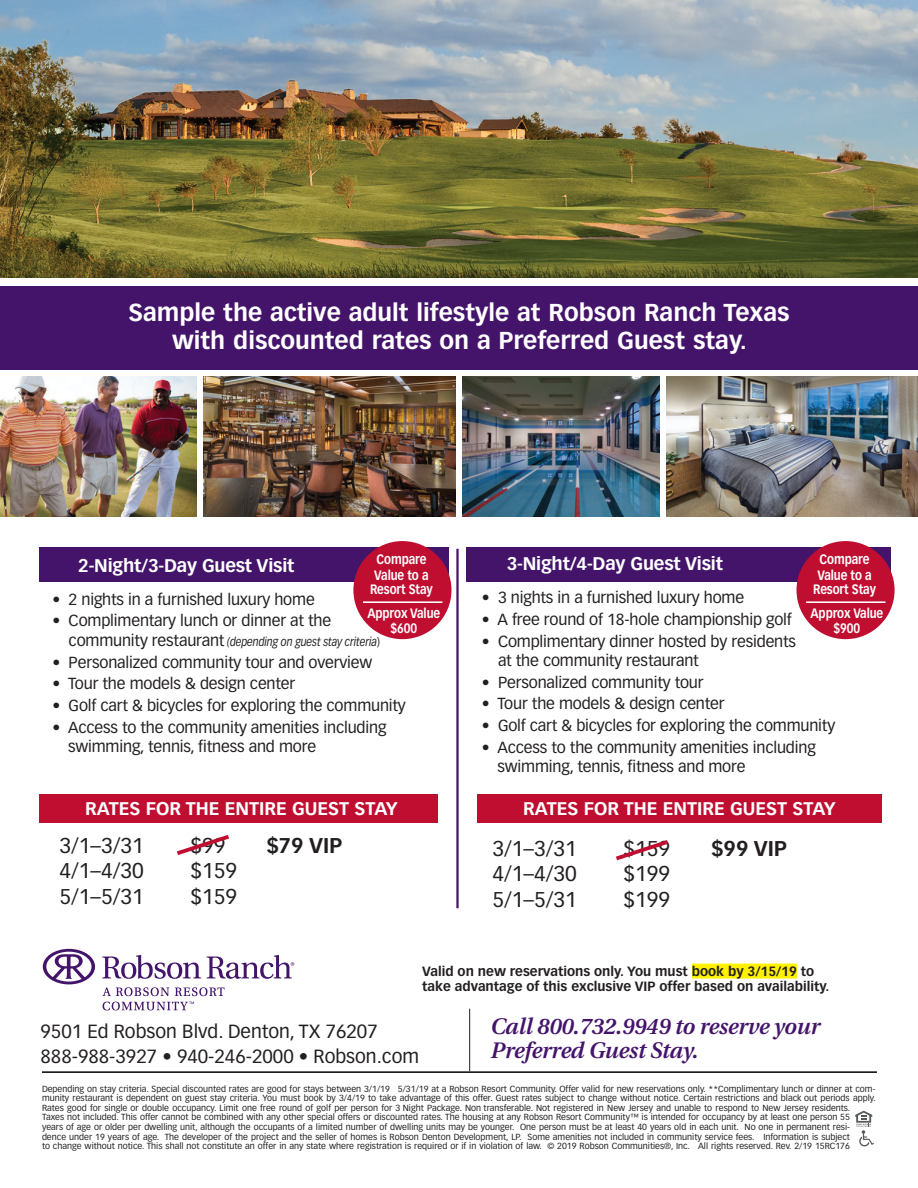
<style>
.page{position:relative;width:918px;height:1188px;background:#fff}
.page>*{position:absolute;margin:0;border:0;box-sizing:border-box;transform-origin:0 0}
.t1{font:700 24px/28.5px "Vectora LH";color:#fff;text-align:center}
.t2{font:italic 600 22.5px/24.3px "Utopia";letter-spacing:-.01em;color:#44146b}
.t3{font:21px "Vectora LH";color:#231f20}
.t4{font:700 21px "Vectora LH";color:#231f20}
.t5{font:18.75px/25.5px "Vectora LT Std";color:#231f20}
.t6{font:700 18px "Vectora LH";letter-spacing:-.005em;color:#fff}
.t7{font:15.75px/19.5px "Vectora LH";letter-spacing:-.01em;color:#231f20}
.t8{font:700 13.35px/16.5px "Vectora LH";letter-spacing:-.01em;color:#fff;scale:.85 1}
.t9{font:700 13.2px/15.9px "Vectora LH";color:#231f20}
.t10{font:italic 12px "Vectora LH";letter-spacing:-.01em;color:#231f20;scale:.86 1}
.t11{font:8.7px/9.6px "Vectora LH";color:#231f20}
.s1{font-style:normal;font-size:15.75px}
.s2{font-style:normal}
</style>
<div class="page">
<svg style="left:102px;top:955px;width:99px;height:24px"></svg>
<svg style="left:43px;top:949px;width:52px;height:35px"></svg>
<svg style="left:103px;top:987px;width:66px;height:9px"></svg>
<svg style="left:175px;top:987px;width:50px;height:9px"></svg>
<svg style="left:207px;top:955px;width:87px;height:24px"></svg>
<svg style="left:103px;top:1002px;width:91px;height:8px"></svg>
<img style="left:0;top:377px;width:196px;height:139px">
<img style="left:204px;top:377px;width:251px;height:139px">
<img style="left:463px;top:377px;width:196px;height:139px">
<img style="left:666px;top:377px;width:252px;height:139px">
<hr style="left:469px;top:1009px;width:1px;height:62px;background:#231f20">
<svg style="left:855px;top:1111px;width:19px;height:35px"></svg>
<img style="left:0;top:0;width:918px;height:278px">
<div style="left:0;top:286px;width:918px;height:83px;background:#44146b"></div>
<hr style="left:42px;top:1071px;width:835px;height:2px;background:#000">
<div style="left:466px;top:547px;width:425px;height:34px;background:#44146b"></div>
<div style="left:39px;top:547px;width:409px;height:34px;background:#44146b"></div>
<hr style="left:456px;top:549px;width:3px;height:359px;background:#44146b">
<div style="left:39px;top:794px;width:399px;height:29px;background:#c00e31"></div>
<div style="left:477px;top:794px;width:405px;height:29px;background:#c00e31"></div>
<div style="left:692px;top:964px;width:105px;height:15px;background:#fff101"></div>
<svg style="left:177px;top:835px;width:52px;height:20px"></svg>
<svg style="left:616px;top:840px;width:52px;height:21px"></svg>
<div style="left:353px;top:541px;width:98px;height:98px;background:#c00e31;border-radius:50%"></div>
<hr style="left:363px;top:601px;width:79px;height:2px;background:#fff">
<div style="left:796px;top:541px;width:99px;height:98px;background:#c00e31;border-radius:50%"></div>
<hr style="left:806px;top:601px;width:80px;height:2px;background:#fff">
<h1 class="t1" style="left:128px;top:298px;width:663px">Sample the active adult lifestyle at Robson Ranch Texas with discounted rates on a Preferred Guest stay.</h1>
<h3 class="t8" style="left:374px;top:551px;width:65px">Compare<br>Value to a</h3>
<h3 class="t8" style="left:367px;top:577px;width:87px;line-height:24.3px">Resort Stay<br>Approx Value</h3>
<h3 class="t8" style="left:391px;top:620px;width:33px">$600</h3>
<h3 class="t6" style="left:78px;top:554px;width:218px">2-Night/3-Day Guest Visit</h3>
<h3 class="t7" style="left:52px;top:590px;width:264px">• 2 nights in a furnished luxury home</h3>
<h3 class="t7" style="left:52px;top:611px;width:280px">• Complimentary lunch or dinner at the</h3>
<h3 class="t10" style="left:69px;top:635px;width:363px"><span class="s1">community restaurant</span> (depending on guest stay criteria<span class="s2">)</span></h3>
<h3 class="t7" style="left:52px;top:652px;width:321px">• Personalized community tour and overview</h3>
<h3 class="t7" style="left:52px;top:674px;width:244px">• Tour the models &amp; design center</h3>
<h3 class="t7" style="left:52px;top:696px;width:355px">• Golf cart &amp; bicycles for exploring the community</h3>
<h3 class="t7" style="left:68px;top:717px;width:320px;text-indent:-16px">• Access to the community amenities including swimming, tennis, fitness and more</h3>
<h3 class="t8" style="left:817px;top:551px;width:65px">Compare<br>Value to a</h3>
<h3 class="t8" style="left:811px;top:577px;width:87px;line-height:24.3px">Resort Stay<br>Approx Value</h3>
<h3 class="t8" style="left:834px;top:620px;width:33px">$900</h3>
<h3 class="t6" style="left:507px;top:553px;width:218px">3-Night/4-Day Guest Visit</h3>
<h3 class="t7" style="left:482px;top:588px;width:264px">• 3 nights in a furnished luxury home</h3>
<h3 class="t7" style="left:482px;top:610px;width:312px">• A free round of 18-hole championship golf</h3>
<h3 class="t7" style="left:498px;top:631px;width:300px;text-indent:-16px">• Complimentary dinner hosted by residents at the community restaurant</h3>
<h3 class="t7" style="left:482px;top:673px;width:223px">• Personalized community tour</h3>
<h3 class="t7" style="left:482px;top:694px;width:244px">• Tour the models &amp; design center</h3>
<h3 class="t7" style="left:482px;top:716px;width:355px">• Golf cart &amp; bicycles for exploring the community</h3>
<h3 class="t7" style="left:497px;top:738px;width:320px;text-indent:-16px">• Access to the community amenities including swimming, tennis, fitness and more</h3>
<h3 class="t6" style="left:85px;top:798px;width:314px">RATES FOR THE ENTIRE GUEST STAY</h3>
<h3 class="t6" style="left:523px;top:798px;width:314px">RATES FOR THE ENTIRE GUEST STAY</h3>
<h3 class="t3" style="left:59px;top:833px;width:86px">3/1–3/31</h3>
<h3 class="t3" style="left:191px;top:833px;width:37px">$99</h3>
<h3 class="t4" style="left:266px;top:832px;width:77px">$79 VIP</h3>
<h3 class="t3" style="left:59px;top:858px;width:86px">4/1–4/30</h3>
<h3 class="t3" style="left:191px;top:858px;width:48px">$159</h3>
<h3 class="t3" style="left:59px;top:884px;width:86px">5/1–5/31</h3>
<h3 class="t3" style="left:191px;top:884px;width:48px">$159</h3>
<h3 class="t3" style="left:492px;top:836px;width:86px">3/1–3/31</h3>
<h3 class="t3" style="left:624px;top:836px;width:48px">$159</h3>
<h3 class="t4" style="left:711px;top:836px;width:77px">$99 VIP</h3>
<h3 class="t3" style="left:492px;top:862px;width:86px">4/1–4/30</h3>
<h3 class="t3" style="left:624px;top:862px;width:48px">$199</h3>
<h3 class="t3" style="left:492px;top:887px;width:86px">5/1–5/31</h3>
<h3 class="t3" style="left:624px;top:887px;width:48px">$199</h3>
<h3 class="t9" style="left:422px;top:963px;width:409px">Valid on new reservations only. You must book by 3/15/19 to take advantage of this exclusive VIP offer based on availability.</h3>
<h2 class="t2" style="left:490px;top:1014px;width:331px">Call 800.732.9949 to reserve your<br>Preferred Guest Stay.</h2>
<h3 class="t5" style="left:40px;top:1019px;width:380px">9501 Ed Robson Blvd. Denton, TX 76207<br>888-988-3927 • 940-246-2000 • Robson.com</h3>
<p class="t11" style="left:42px;top:1084px;width:835px">Depending on stay criteria. Special discounted rates are good for stays between 3/1/19 ‐ 5/31/19 at a Robson Resort Community. Offer valid for new reservations only. **Complimentary lunch or dinner at com&shy;munity restaurant is dependent on guest stay criteria. You must book by 3/4/19 to take advantage of this offer. Guest rates subject to change without notice. Certain restrictions and black‐out periods apply.<br>Rates good for single or double occupancy. Limit one free round of golf per person for 3‐Night Package. Non‐transferable. Not registered in New Jersey and unable to respond to New Jersey residents.<br>Taxes not included. This offer cannot be combined with any other special offers or discounted rates. The housing at any Robson Resort Community™ is intended for occupancy by at least one person 55<br>years of age or older per dwelling unit, although the occupants of a limited number of dwelling units may be younger. One person must be at least 40 years old in each unit. No one in permanent resi&shy;dence under 19 years of age. The developer of the project and the seller of homes is Robson Denton Development, LP. Some amenities not included in community service fees. Information is subject<br>to change without notice. This shall not constitute an offer in any state where registration is required or if in violation of law. © 2019 Robson Communities®, Inc. All rights reserved. Rev. 2/19 15RC176</p>
</div>
